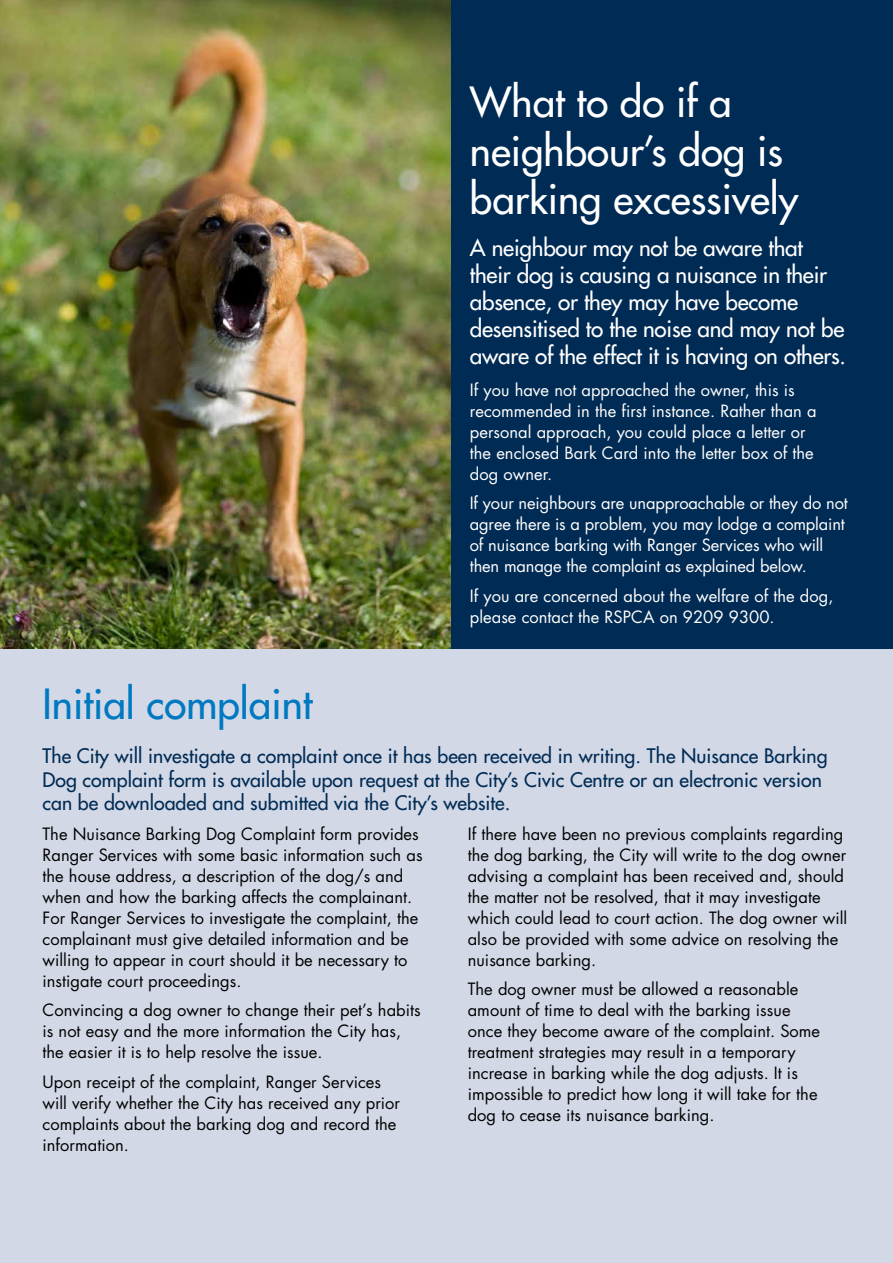
<style>
.page{position:relative;width:893px;height:1263px;background:#fff}
.page>*{position:absolute;margin:0;border:0;box-sizing:border-box;transform-origin:0 0}
.t1{font:40.5px/48.6px "Futura";color:#fff}
.t2{font:40.5px "Futura";color:#0079c1}
.t3{font:22.5px/27px "Futura";letter-spacing:-.01em;color:#fff}
.t4{font:19.5px/23.4px "Futura";color:#002b54}
.t5{font:16.5px/21px "Futura";color:#000}
.t6{font:16.5px/21px "Futura";color:#fff}
</style>
<div class="page">
<div style="left:256px;top:0;width:637px;height:1263px;background:#002b54"></div>
<img style="left:0;top:0;width:451px;height:649px">
<div style="left:0;top:649px;width:893px;height:614px;background:#d2d8e6"></div>
<h1 class="t1" style="left:470px;top:78px;width:330px">What to do if a neighbour’s dog is barking excessively</h1>
<h2 class="t3" style="left:470px;top:234px;width:378px">A neighbour may not be aware that their dog is causing a nuisance in their absence, or they may have become desensitised to the noise and may not be aware of the effect it is having on others.</h2>
<p class="t6" style="left:470px;top:379px;width:348px">If you have not approached the owner, this is recommended in the first instance. Rather than a personal approach, you could place a letter or the enclosed Bark Card into the letter box of the dog owner.</p>
<p class="t6" style="left:470px;top:493px;width:379px">If your neighbours are unapproachable or they do not agree there is a problem, you may lodge a complaint of nuisance barking with Ranger Services who will then manage the complaint as explained below.</p>
<p class="t6" style="left:470px;top:585px;width:365px">If you are concerned about the welfare of the dog, please contact the RSPCA on 9209 9300.</p>
<h1 class="t2" style="left:43px;top:678px;width:272px">Initial complaint</h1>
<p class="t4" style="left:43px;top:744px;width:786px">The City will investigate a complaint once it has been received in writing. The Nuisance Barking<br>Dog complaint form is available upon request at the City’s Civic Centre or an electronic version can be downloaded and submitted via the City’s website.</p>
<p class="t5" style="left:43px;top:823px;width:382px">The Nuisance Barking Dog Complaint form provides Ranger Services with some basic information such as the house address, a description of the dog/s and when and how the barking affects the complainant.<br>For Ranger Services to investigate the complaint, the complainant must give detailed information and be willing to appear in court should it be necessary to instigate court proceedings.</p>
<p class="t5" style="left:43px;top:1000px;width:380px">Convincing a dog owner to change their pet’s habits is not easy and the more information the City has, the easier it is to help resolve the issue.</p>
<p class="t5" style="left:43px;top:1071px;width:359px">Upon receipt of the complaint, Ranger Services will verify whether the City has received any prior complaints about the barking dog and record the information.</p>
<p class="t5" style="left:468px;top:823px;width:381px">If there have been no previous complaints regarding the dog barking, the City will write to the dog owner advising a complaint has been received and, should the matter not be resolved, that it may investigate which could lead to court action. The dog owner will also be provided with some advice on resolving the nuisance barking.</p>
<p class="t5" style="left:468px;top:979px;width:354px">The dog owner must be allowed a reasonable amount of time to deal with the barking issue once they become aware of the complaint. Some treatment strategies may result in a temporary increase in barking while the dog adjusts. It is impossible to predict how long it will take for the dog to cease its nuisance barking.</p>
</div>
